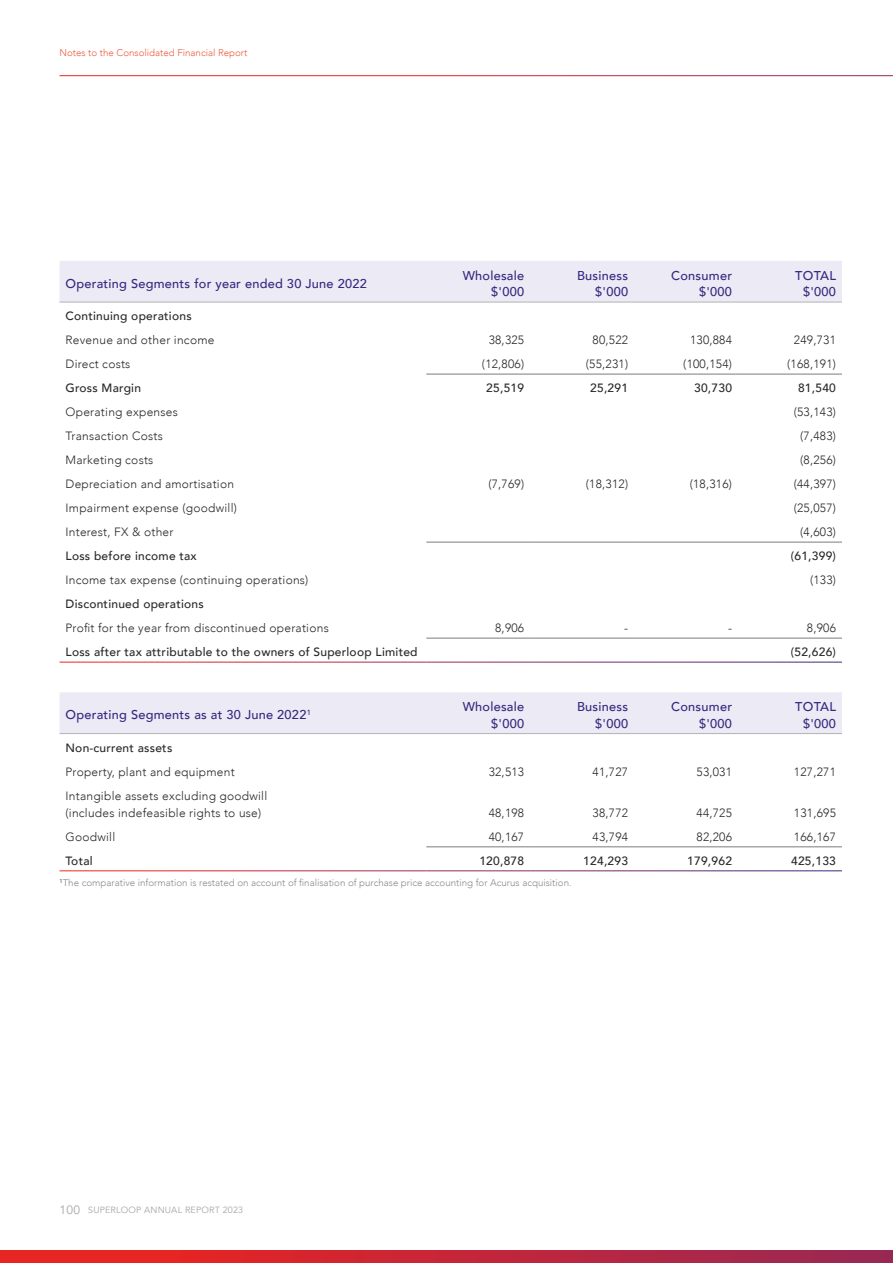
<style>
.page{position:relative;width:893px;height:1263px;background:#fff}
.page>*{position:absolute;margin:0;border:0;box-sizing:border-box;transform-origin:0 0}
.t1{font:500 12.75px/16.5px "Avenir";letter-spacing:.02em;color:#362780;text-align:right}
.t2{font:300 12px/17.2px "Avenir";letter-spacing:.02em;color:#292829}
.t3{font:500 12px "Avenir";letter-spacing:.02em;color:#292829}
.t4{font:300 9.75px "Avenir";color:#888a8d}
.t5{font:300 9.75px "Avenir";color:#ec5c3f}
.t6{font:9px "Avenir";letter-spacing:.02em;color:#a3a5a8}
.s1{font-size:12px}
</style>
<div class="page">
<svg style="left:0;top:1250px;width:893px;height:13px;background:#c52638"></svg>
<div style="left:60px;top:261px;width:782px;height:41px;background:#eceaf4"></div>
<hr style="left:60px;top:302px;width:366px;height:1px;background:#b1b4b6">
<hr style="left:426px;top:302px;width:104px;height:1px;background:#b1b4b6">
<hr style="left:530px;top:302px;width:104px;height:1px;background:#b1b4b6">
<hr style="left:634px;top:302px;width:104px;height:1px;background:#b1b4b6">
<hr style="left:738px;top:302px;width:104px;height:1px;background:#b1b4b6">
<hr style="left:426px;top:374px;width:104px;height:1px;background:#7b7c7f">
<hr style="left:530px;top:374px;width:104px;height:1px;background:#7b7c7f">
<hr style="left:634px;top:374px;width:104px;height:1px;background:#7b7c7f">
<hr style="left:738px;top:374px;width:104px;height:1px;background:#7b7c7f">
<hr style="left:426px;top:542px;width:104px;height:1px;background:#7b7c7f">
<hr style="left:530px;top:542px;width:104px;height:1px;background:#7b7c7f">
<hr style="left:634px;top:542px;width:104px;height:1px;background:#7b7c7f">
<hr style="left:738px;top:542px;width:104px;height:1px;background:#7b7c7f">
<hr style="left:426px;top:638px;width:104px;height:1px;background:#7b7c7f">
<hr style="left:530px;top:638px;width:104px;height:1px;background:#7b7c7f">
<hr style="left:634px;top:638px;width:104px;height:1px;background:#7b7c7f">
<hr style="left:738px;top:638px;width:104px;height:1px;background:#7b7c7f">
<div style="left:60px;top:692px;width:782px;height:41px;background:#eceaf4"></div>
<hr style="left:60px;top:733px;width:366px;height:1px;background:#b1b4b6">
<hr style="left:426px;top:733px;width:104px;height:1px;background:#b1b4b6">
<hr style="left:530px;top:733px;width:104px;height:1px;background:#b1b4b6">
<hr style="left:634px;top:733px;width:104px;height:1px;background:#b1b4b6">
<hr style="left:738px;top:733px;width:104px;height:1px;background:#b1b4b6">
<hr style="left:426px;top:846px;width:104px;height:1px;background:#7b7c7f">
<hr style="left:530px;top:846px;width:104px;height:1px;background:#7b7c7f">
<hr style="left:634px;top:846px;width:104px;height:1px;background:#7b7c7f">
<hr style="left:738px;top:846px;width:104px;height:1px;background:#7b7c7f">
<p class="t5" style="left:60px;top:47px;width:189px">Notes to the Consolidated Financial Report</p>
<p class="t1" style="left:66px;top:274px;width:303px">Operating Segments for year ended 30 June 2022</p>
<p class="t1" style="left:463px;top:266px;width:63px">Wholesale $'000</p>
<p class="t1" style="left:577px;top:266px;width:53px">Business $'000</p>
<p class="t1" style="left:671px;top:266px;width:62px">Consumer $'000</p>
<p class="t1" style="left:795px;top:266px;width:42px">TOTAL $'000</p>
<p class="t3" style="left:66px;top:305px;width:128px">Continuing operations</p>
<p class="t2" style="left:66px;top:331px;width:150px">Revenue and other income</p>
<p class="t2" style="left:489px;top:331px;width:37px">38,325</p>
<p class="t2" style="left:593px;top:331px;width:37px">80,522</p>
<p class="t2" style="left:690px;top:331px;width:44px">130,884</p>
<p class="t2" style="left:794px;top:331px;width:43px">249,731</p>
<p class="t2" style="left:66px;top:355px;width:66px">Direct costs</p>
<p class="t2" style="left:482px;top:355px;width:44px">(12,806)</p>
<p class="t2" style="left:586px;top:355px;width:44px">(55,231)</p>
<p class="t2" style="left:683px;top:355px;width:50px">(100,154)</p>
<p class="t2" style="left:787px;top:355px;width:50px">(168,191)</p>
<p class="t3" style="left:66px;top:377px;width:77px">Gross Margin</p>
<p class="t3" style="left:486px;top:377px;width:39px">25,519</p>
<p class="t3" style="left:590px;top:377px;width:39px">25,291</p>
<p class="t3" style="left:694px;top:377px;width:39px">30,730</p>
<p class="t3" style="left:798px;top:377px;width:39px">81,540</p>
<p class="t2" style="left:66px;top:403px;width:114px">Operating expenses</p>
<p class="t2" style="left:794px;top:403px;width:44px">(53,143)</p>
<p class="t2" style="left:66px;top:427px;width:99px">Transaction Costs</p>
<p class="t2" style="left:800px;top:427px;width:37px">(7,483)</p>
<p class="t2" style="left:66px;top:451px;width:89px">Marketing costs</p>
<p class="t2" style="left:800px;top:451px;width:37px">(8,256)</p>
<p class="t2" style="left:66px;top:475px;width:170px">Depreciation and amortisation</p>
<p class="t2" style="left:488px;top:475px;width:37px">(7,769)</p>
<p class="t2" style="left:586px;top:475px;width:44px">(18,312)</p>
<p class="t2" style="left:690px;top:475px;width:44px">(18,316)</p>
<p class="t2" style="left:794px;top:475px;width:44px">(44,397)</p>
<p class="t2" style="left:66px;top:499px;width:173px">Impairment expense (goodwill)</p>
<p class="t2" style="left:794px;top:499px;width:44px">(25,057)</p>
<p class="t2" style="left:66px;top:523px;width:109px">Interest, FX &amp; other</p>
<p class="t2" style="left:800px;top:523px;width:37px">(4,603)</p>
<p class="t3" style="left:66px;top:545px;width:133px">Loss before income tax</p>
<p class="t3" style="left:791px;top:545px;width:47px">(61,399)</p>
<p class="t2" style="left:66px;top:571px;width:244px">Income tax expense (continuing operations)</p>
<p class="t2" style="left:810px;top:571px;width:27px">(133)</p>
<p class="t3" style="left:66px;top:593px;width:140px">Discontinued operations</p>
<p class="t2" style="left:66px;top:619px;width:265px">Profit for the year from discontinued operations</p>
<p class="t2" style="left:495px;top:619px;width:31px">8,906</p>
<p class="t2" style="left:624px;top:619px;width:5px">-</p>
<p class="t2" style="left:728px;top:619px;width:5px">-</p>
<p class="t2" style="left:807px;top:619px;width:31px">8,906</p>
<p class="t3" style="left:66px;top:641px;width:354px">Loss after tax attributable to the owners of Superloop Limited</p>
<p class="t3" style="left:791px;top:641px;width:47px">(52,626)</p>
<p class="t1" style="left:66px;top:706px;width:247px">Operating Segments as at 30 June 2022<sup>1</sup></p>
<p class="t1" style="left:463px;top:698px;width:63px">Wholesale $'000</p>
<p class="t1" style="left:577px;top:698px;width:53px">Business $'000</p>
<p class="t1" style="left:671px;top:698px;width:62px">Consumer $'000</p>
<p class="t1" style="left:795px;top:698px;width:42px">TOTAL $'000</p>
<p class="t3" style="left:66px;top:737px;width:108px">Non-current assets</p>
<p class="t2" style="left:66px;top:763px;width:171px">Property, plant and equipment</p>
<p class="t2" style="left:489px;top:763px;width:37px">32,513</p>
<p class="t2" style="left:593px;top:763px;width:37px">41,727</p>
<p class="t2" style="left:696px;top:763px;width:37px">53,031</p>
<p class="t2" style="left:794px;top:763px;width:44px">127,271</p>
<p class="t2" style="left:66px;top:787px;width:203px">Intangible assets excluding goodwill (includes indefeasible rights to use)</p>
<p class="t2" style="left:489px;top:804px;width:37px">48,198</p>
<p class="t2" style="left:593px;top:804px;width:37px">38,772</p>
<p class="t2" style="left:696px;top:804px;width:37px">44,725</p>
<p class="t2" style="left:794px;top:804px;width:44px">131,695</p>
<p class="t2" style="left:66px;top:828px;width:51px">Goodwill</p>
<p class="t2" style="left:489px;top:828px;width:37px">40,167</p>
<p class="t2" style="left:593px;top:828px;width:37px">43,794</p>
<p class="t2" style="left:696px;top:828px;width:37px">82,206</p>
<p class="t2" style="left:794px;top:828px;width:43px">166,167</p>
<p class="t3" style="left:66px;top:850px;width:29px">Total</p>
<p class="t3" style="left:479px;top:850px;width:46px">120,878</p>
<p class="t3" style="left:583px;top:850px;width:46px">124,293</p>
<p class="t3" style="left:687px;top:850px;width:46px">179,962</p>
<p class="t3" style="left:791px;top:850px;width:46px">425,133</p>
<p class="t4" style="left:60px;top:877px;width:514px"><sup>1</sup>The comparative information is restated on account of finalisation of purchase price accounting for Acurus acquisition.</p>
<p class="t6" style="left:60px;top:1205px;width:185px"><span class="s1">100</span> SUPERLOOP ANNUAL REPORT 2023</p>
</div>
